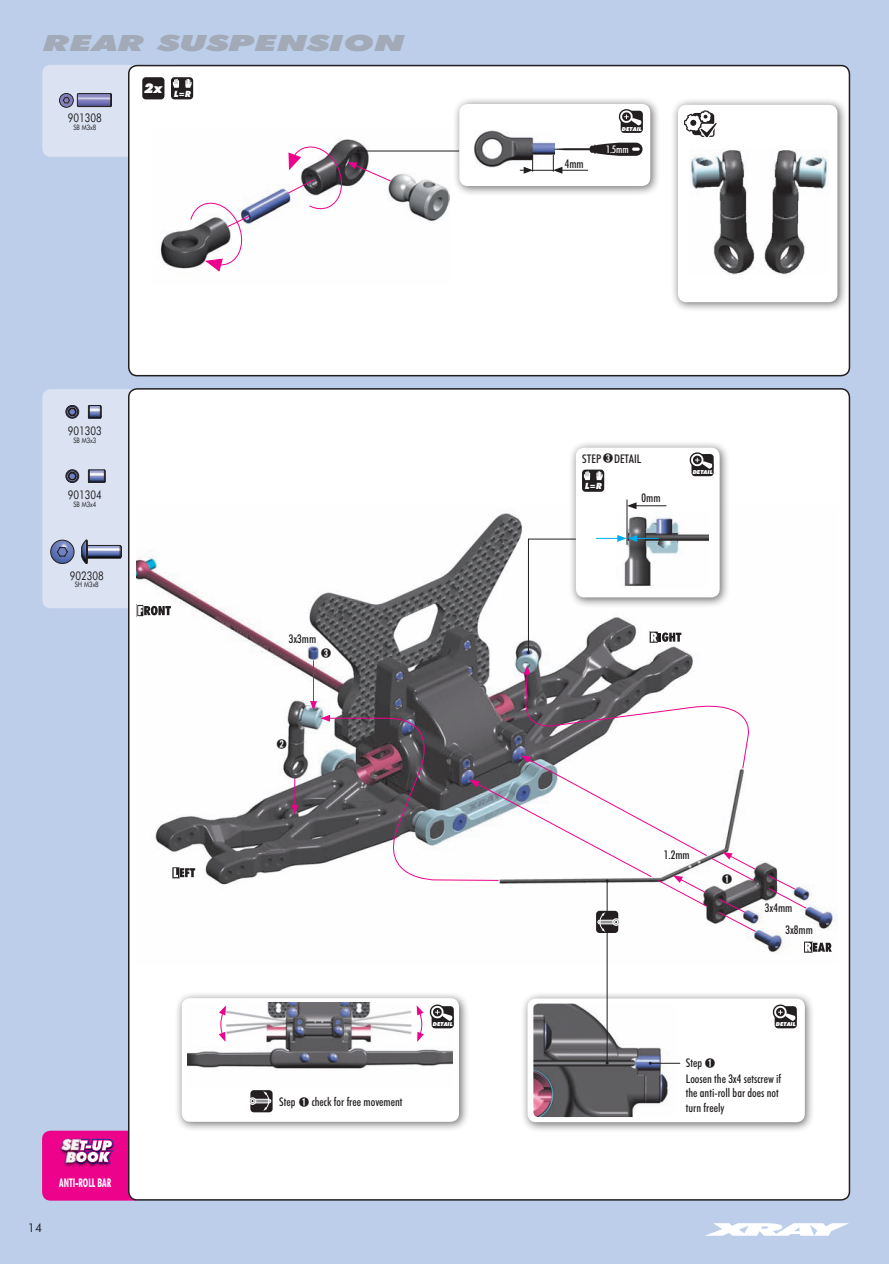
<style>
.page{position:relative;width:889px;height:1264px;background:#fff}
.page>*{position:absolute;margin:0;border:0;box-sizing:border-box;transform-origin:0 0}
.t1{font:italic 900 22.35px "Futura BTCE";color:#a3aab7;scale:1.61 1}
.t2{font:500 condensed 12px/14.4px "Futura BTCE";color:#231f20}
.t3{font:12px "Futura BTCE";color:#231f20;scale:.8 1}
.t4{font:700 condensed 12px "Futura BTCE";color:#fff;scale:.8 1}
.t5{font:12px "Futura BTCE";color:#231f20}
.t6{font:500 10.5px "Adobe Myungjo Std";color:#231f20}
.t7{font:500 condensed 10.5px "Futura BTCE";color:#fff}
.t8{font:italic 900 8.7px "Futura BTCE";color:#fff;scale:.93 1}
.t9{font:7.5px "Futura BTCE";color:#231f20;scale:.8 1}
.t10{font:italic 900 5.55px "Futura BTCE";color:#fff}
.s1{font-family:"Adobe Myungjo Std";font-stretch:normal;font-size:10.5px}
</style>
<div class="page">
<div style="left:0;top:0;width:889px;height:1263px;background:#bccee9"></div>
<svg style="left:707px;top:1223px;width:142px;height:12px"></svg>
<div style="left:42px;top:1130px;width:100px;height:70px;background:#ed028c;border-radius:9px"></div>
<div style="left:42px;top:65px;width:142px;height:92px;background:#dbe3f3;border-radius:9px"></div>
<div style="left:42px;top:389px;width:122px;height:219px;background:#dbe3f3;border-radius:9px"></div>
<div style="left:129px;top:389px;width:720px;height:810px;background:#fff;border-radius:9px"></div>
<div style="left:129px;top:66px;width:720px;height:309px;background:#fff;border-radius:9px"></div>
<div style="left:128px;top:65px;width:722px;height:311px;border:2px solid #231f20;border-radius:9px"></div>
<img style="left:64px;top:1163px;width:47px;height:4px">
<svg style="left:85px;top:1138px;width:29px;height:25px"></svg>
<img style="left:60px;top:1138px;width:25px;height:25px">
<div style="left:452px;top:97px;width:208px;height:100px;background:#231f20;opacity:.65"></div>
<div style="left:459px;top:104px;width:191px;height:82px;background:#fff;border-radius:9px"></div>
<div style="left:671px;top:98px;width:177px;height:214px;background:#231f20;opacity:.65"></div>
<div style="left:678px;top:105px;width:159px;height:197px;background:#fff;border-radius:9px"></div>
<img style="left:160px;top:139px;width:290px;height:130px">
<img style="left:475px;top:131px;width:79px;height:36px">
<svg style="left:190px;top:199px;width:60px;height:73px"></svg>
<img style="left:136px;top:513px;width:701px;height:451px">
<svg style="left:767px;top:874px;width:40px;height:35px"></svg>
<hr style="left:313px;top:660px;width:1px;height:43px;background:#ed028c">
<hr style="left:294px;top:777px;width:1px;height:30px;background:#ed028c">
<svg style="left:291px;top:804px;width:7px;height:10px"></svg>
<img style="left:690px;top:150px;width:138px;height:124px">
<svg style="left:520px;top:143px;width:122px;height:31px"></svg>
<div style="left:171px;top:77px;width:22px;height:22px;background:#231f20;border-radius:3px"></div>
<svg style="left:173px;top:79px;width:6px;height:9px"></svg>
<svg style="left:185px;top:79px;width:7px;height:9px"></svg>
<div style="left:142px;top:77px;width:22px;height:22px;background:#231f20;border-radius:3px"></div>
<hr style="left:358px;top:151px;width:101px;height:1px;background:#231f20">
<svg style="left:287px;top:143px;width:105px;height:67px"></svg>
<svg style="left:172px;top:866px;width:23px;height:12px"></svg>
<svg style="left:649px;top:631px;width:32px;height:12px"></svg>
<svg style="left:803px;top:941px;width:29px;height:12px"></svg>
<svg style="left:527px;top:538px;width:50px;height:116px"></svg>
<div style="left:569px;top:441px;width:161px;height:167px;background:#231f20;opacity:.65"></div>
<div style="left:576px;top:447px;width:143px;height:150px;background:#fff;border-radius:9px"></div>
<div style="left:582px;top:469px;width:22px;height:23px;background:#231f20;border-radius:3px"></div>
<svg style="left:584px;top:471px;width:6px;height:9px"></svg>
<svg style="left:596px;top:471px;width:6px;height:9px"></svg>
<img style="left:624px;top:511px;width:85px;height:76px">
<hr style="left:634px;top:505px;width:32px;height:1px;background:#231f20">
<svg style="left:627px;top:502px;width:9px;height:7px"></svg>
<hr style="left:626px;top:499px;width:1px;height:45px;background:#231f20">
<svg style="left:596px;top:535px;width:62px;height:7px"></svg>
<div style="left:175px;top:991px;width:294px;height:141px;background:#231f20;opacity:.65"></div>
<div style="left:182px;top:998px;width:277px;height:123px;background:#fff;border-radius:9px"></div>
<img style="left:187px;top:1002px;width:265px;height:67px">
<div style="left:250px;top:1090px;width:23px;height:22px;background:#231f20;border-radius:3px"></div>
<hr style="left:251px;top:1099px;width:20px;height:3px;background:#939598;border-radius:2px">
<div style="left:250px;top:1098px;width:21px;height:5px;border:1px solid #fff;border-radius:2px"></div>
<div style="left:249px;top:1097px;width:7px;height:7px;border:1px solid #fff;border-radius:50%"></div>
<svg style="left:263px;top:1090px;width:7px;height:21px"></svg>
<svg style="left:218px;top:1005px;width:8px;height:36px"></svg>
<div style="left:521px;top:991px;width:294px;height:141px;background:#231f20;opacity:.65"></div>
<div style="left:527px;top:998px;width:278px;height:124px;background:#fff;border-radius:9px"></div>
<img style="left:533px;top:1003px;width:144px;height:113px">
<hr style="left:650px;top:1062px;width:30px;height:1px;background:#231f20">
<hr style="left:607px;top:881px;width:1px;height:181px;background:#231f20">
<div style="left:596px;top:910px;width:22px;height:23px;background:#231f20;border-radius:3px"></div>
<svg style="left:310px;top:665px;width:446px;height:267px"></svg>
<svg style="left:59px;top:93px;width:53px;height:14px"></svg>
<svg style="left:66px;top:405px;width:36px;height:13px"></svg>
<svg style="left:66px;top:469px;width:40px;height:14px"></svg>
<svg style="left:50px;top:540px;width:72px;height:24px"></svg>
<div style="left:136px;top:604px;width:8px;height:13px;border:1px solid #fff"></div>
<svg style="left:138px;top:606px;width:33px;height:9px"></svg>
<svg style="left:684px;top:110px;width:33px;height:28px"></svg>
<div style="left:620px;top:111px;width:23px;height:22px;background:#231f20;border-radius:3px"></div>
<svg style="left:618px;top:109px;width:25px;height:19px"></svg>
<div style="left:691px;top:454px;width:22px;height:22px;background:#231f20;border-radius:3px"></div>
<svg style="left:689px;top:452px;width:25px;height:19px"></svg>
<div style="left:774px;top:1006px;width:23px;height:22px;background:#231f20;border-radius:3px"></div>
<svg style="left:772px;top:1004px;width:25px;height:19px"></svg>
<svg style="left:417px;top:1002px;width:37px;height:39px"></svg>
<h1 class="t1" style="left:43px;top:28px;width:226px">REAR SUSPENSION</h1>
<p class="t3" style="left:68px;top:110px;width:44px">901308</p>
<p class="t9" style="left:73px;top:122px;width:30px">SB M3x8</p>
<p class="t8" style="left:144px;top:88px;width:52px"><sup>2x</sup> L=R</p>
<p class="t2" style="left:565px;top:156px;width:21px">4mm</p>
<p class="t10" style="left:622px;top:125px;width:21px">DETAIL</p>
<p class="t7" style="left:606px;top:142px;width:24px">1.5mm</p>
<p class="t3" style="left:68px;top:423px;width:44px">901303</p>
<p class="t9" style="left:73px;top:435px;width:30px">SB M3x3</p>
<p class="t3" style="left:68px;top:487px;width:44px">901304</p>
<p class="t9" style="left:73px;top:499px;width:30px">SB M3x4</p>
<p class="t3" style="left:70px;top:567px;width:44px">902308</p>
<p class="t9" style="left:75px;top:579px;width:32px">SH M3x8</p>
<p class="t5" style="left:28px;top:1220px;width:16px">14</p>
<p class="t4" style="left:59px;top:1174px;width:66px">ANTI-ROLL BAR</p>
<p class="t6" style="left:603px;top:452px;width:12px">➌</p>
<p class="t2" style="left:582px;top:450px;width:61px">STEP DETAIL</p>
<p class="t8" style="left:585px;top:480px;width:20px">L=R</p>
<p class="t2" style="left:641px;top:490px;width:21px">0mm</p>
<p class="t10" style="left:693px;top:468px;width:21px">DETAIL</p>
<p class="t2" style="left:289px;top:631px;width:29px">3x3mm</p>
<p class="t6" style="left:276px;top:738px;width:12px">➋</p>
<p class="t6" style="left:321px;top:647px;width:12px">➌</p>
<p class="t2" style="left:664px;top:847px;width:27px">1.2mm</p>
<p class="t6" style="left:722px;top:874px;width:12px">➊</p>
<p class="t2" style="left:785px;top:896px;width:29px;line-height:21.6px;text-indent:-20px">3x4mm<br>3x8mm</p>
<p class="t2" style="left:279px;top:1093px;width:18px">Step</p>
<p class="t2" style="left:312px;top:1093px;width:92px">check for free movement</p>
<p class="t6" style="left:299px;top:1096px;width:12px">➊</p>
<p class="t10" style="left:433px;top:1020px;width:21px">DETAIL</p>
<p class="t10" style="left:776px;top:1020px;width:21px">DETAIL</p>
<p class="t2" style="left:686px;top:1054px;width:31px">Step <span class="s1">➊</span></p>
<p class="t2" style="left:686px;top:1070px;width:97px">Loosen the 3x4 setscrew if the anti-roll bar does not turn freely</p>
</div>
